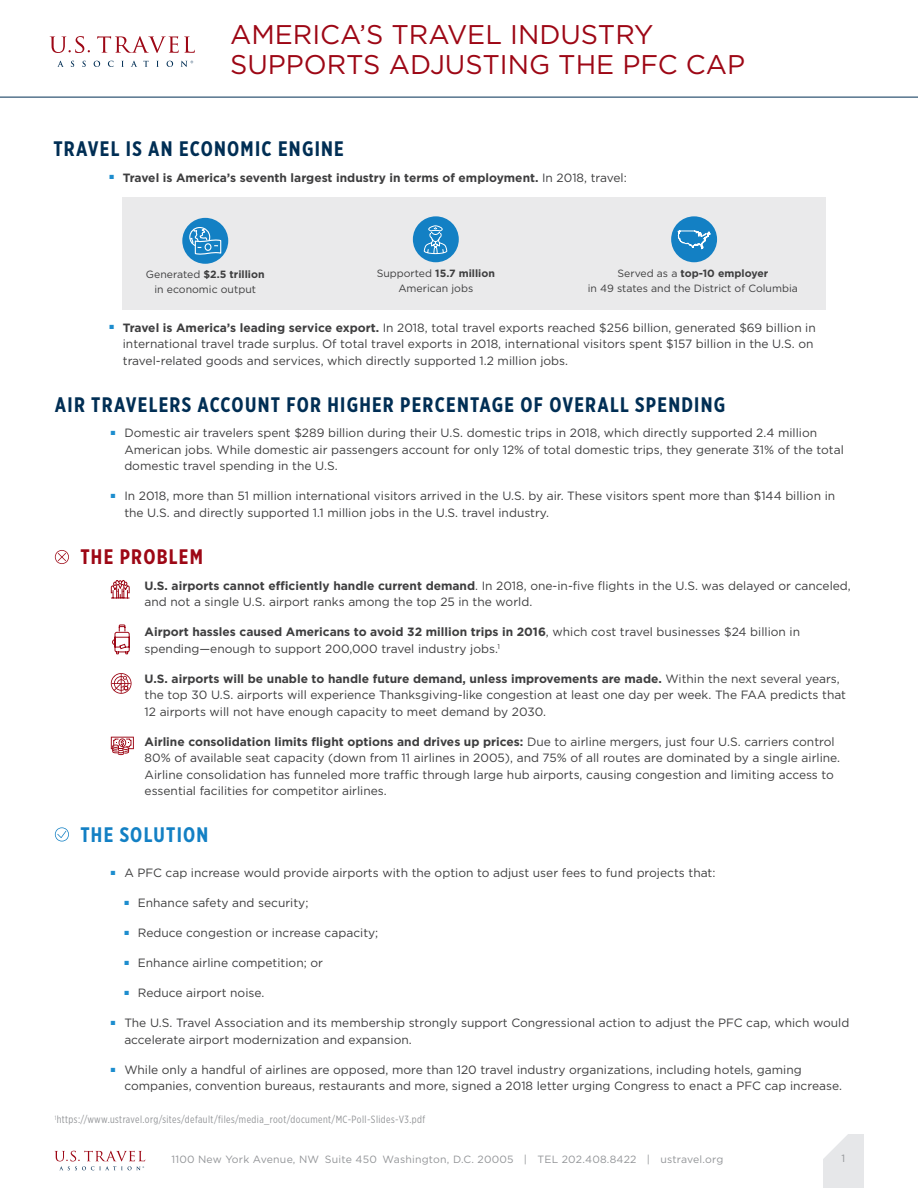
<style>
.page{position:relative;width:918px;height:1188px;background:#fff}
.page>*{position:absolute;margin:0;border:0;box-sizing:border-box;transform-origin:0 0}
.t1{font:27px/30px "Gotham";color:#9d0715}
.subhead{font:700 21px "Gotham X Narrow";letter-spacing:.06em;color:#002e54}
.subhead-2{font:700 21px "Gotham X Narrow";letter-spacing:.06em;color:#1380c4}
.subhead-3{font:700 21px "Gotham X Narrow";letter-spacing:.06em;color:#9d0715}
.Bullets{font:12px/16.5px "Gotham";color:#3e3e3f}
.t2{font:700 12px "Gotham";color:#3e3e3f}
.Bullets-2{font:10.5px/15px "Gotham";color:#3e3e3f;text-align:center}
.t3{font:10.5px "Gotham X Narrow";letter-spacing:.04em;color:#939598}
.t4{font:10.5px "Gotham";letter-spacing:.02em;color:#939598}
.s1{font-weight:400}
.s2{font-weight:700}
</style>
<div class="page">
<div style="left:823px;top:1134px;width:40px;height:54px;background:#e6e7e9"></div>
<svg style="left:55px;top:1151px;width:90px;height:19px"></svg>
<svg style="left:823px;top:1134px;width:25px;height:25px"></svg>
<hr style="left:0;top:97px;width:918px;height:1px;background:#002e54">
<svg style="left:50px;top:36px;width:145px;height:17px"></svg>
<svg style="left:57px;top:61px;width:7px;height:6px"></svg>
<svg style="left:71px;top:61px;width:3px;height:6px"></svg>
<svg style="left:82px;top:61px;width:4px;height:6px"></svg>
<svg style="left:94px;top:61px;width:6px;height:6px"></svg>
<svg style="left:108px;top:61px;width:5px;height:6px"></svg>
<svg style="left:121px;top:61px;width:3px;height:6px"></svg>
<svg style="left:131px;top:61px;width:6px;height:6px"></svg>
<svg style="left:143px;top:61px;width:6px;height:6px"></svg>
<svg style="left:167px;top:61px;width:6px;height:6px"></svg>
<svg style="left:181px;top:61px;width:12px;height:6px"></svg>
<div style="left:122px;top:198px;width:704px;height:112px;background:#eaeaeb"></div>
<svg style="left:55px;top:827px;width:14px;height:15px"></svg>
<svg style="left:55px;top:550px;width:14px;height:14px"></svg>
<div style="left:182px;top:218px;width:46px;height:46px;background:#1380c4;border-radius:50%"></div>
<svg style="left:189px;top:227px;width:33px;height:28px"></svg>
<div style="left:413px;top:216px;width:46px;height:46px;background:#1380c4;border-radius:50%"></div>
<svg style="left:424px;top:225px;width:24px;height:35px"></svg>
<div style="left:671px;top:216px;width:46px;height:46px;background:#1380c4;border-radius:50%"></div>
<svg style="left:678px;top:230px;width:33px;height:20px"></svg>
<svg style="left:110px;top:580px;width:20px;height:19px"></svg>
<svg style="left:112px;top:624px;width:18px;height:31px"></svg>
<svg style="left:111px;top:673px;width:21px;height:21px"></svg>
<svg style="left:111px;top:737px;width:23px;height:18px"></svg>
<h1 class="t1" style="left:230px;top:19px;width:517px">AMERICA’S TRAVEL INDUSTRY<br>SUPPORTS ADJUSTING THE PFC CAP</h1>
<p class="subhead" style="left:53px;top:136px;width:292px">TRAVEL IS AN ECONOMIC ENGINE</p>
<p class="t2" style="left:109px;top:169px;width:519px"><sup>■</sup> Travel is America’s seventh largest industry in terms of employment. <span class="s1">In 2018, travel:</span></p>
<p class="Bullets-2" style="left:146px;top:267px;width:120px">Generated <span class="s2">$2.5 trillion </span>in economic output</p>
<p class="Bullets-2" style="left:377px;top:266px;width:120px">Supported <span class="s2">15.7 million<br></span>American jobs</p>
<p class="Bullets-2" style="left:588px;top:266px;width:212px">Served as a <span class="s2">top-10 employer<br></span>in 49 states and the District of Columbia</p>
<p class="Bullets" style="left:123px;top:319px;width:695px;text-indent:-14px"><sup>■</sup> <span class="s2">Travel is America’s leading service export.</span> In 2018, total travel exports reached $256 billion, generated $69 billion in international travel trade surplus. Of total travel exports in 2018, international visitors spent $157 billion in the U.S. on travel-related goods and services, which directly supported 1.2 million jobs.</p>
<p class="subhead" style="left:55px;top:392px;width:672px">AIR TRAVELERS ACCOUNT FOR HIGHER PERCENTAGE OF OVERALL SPENDING</p>
<p class="Bullets" style="left:124px;top:425px;width:721px;text-indent:-14px"><sup>■</sup> Domestic air travelers spent $289 billion during their U.S. domestic trips in 2018, which directly supported 2.4 million<br>American jobs. While domestic air passengers account for only 12% of total domestic trips, they generate 31% of the total domestic travel spending in the U.S.</p>
<p class="Bullets" style="left:124px;top:488px;width:712px;text-indent:-14px"><sup>■</sup> In 2018, more than 51 million international visitors arrived in the U.S. by air. These visitors spent more than $144 billion in the U.S. and directly supported 1.1 million jobs in the U.S. travel industry.</p>
<p class="subhead-3" style="left:80px;top:544px;width:124px">THE PROBLEM</p>
<p class="Bullets" style="left:145px;top:577px;width:708px"><span class="s2">U.S. airports cannot efficiently handle current demand</span>. In 2018, one-in-five flights in the U.S. was delayed or canceled, and not a single U.S. airport ranks among the top 25 in the world.</p>
<p class="Bullets" style="left:145px;top:623px;width:657px"><span class="s2">Airport hassles caused Americans to avoid 32 million trips in 2016</span>, which cost travel businesses $24 billion in spending—enough to support 200,000 travel industry jobs.<sup>1</sup></p>
<p class="Bullets" style="left:145px;top:670px;width:703px"><span class="s2">U.S. airports will be unable to handle future demand, unless improvements are made.</span> Within the next several years, the top 30 U.S. airports will experience Thanksgiving-like congestion at least one day per week. The FAA predicts that<br>12 airports will not have enough capacity to meet demand by 2030.</p>
<p class="Bullets" style="left:145px;top:733px;width:697px"><span class="s2">Airline consolidation limits flight options and drives up prices:</span> Due to airline mergers, just four U.S. carriers control 80% of available seat capacity (down from 11 airlines in 2005), and 75% of all routes are dominated by a single airline.<br>Airline consolidation has funneled more traffic through large hub airports, causing congestion and limiting access to essential facilities for competitor airlines.</p>
<p class="subhead-2" style="left:80px;top:821px;width:129px">THE SOLUTION</p>
<p class="Bullets" style="left:111px;top:865px;width:606px"><sup>■</sup> A PFC cap increase would provide airports with the option to adjust user fees to fund projects that:</p>
<p class="Bullets" style="left:124px;top:895px;width:186px"><sup>■</sup> Enhance safety and security;</p>
<p class="Bullets" style="left:124px;top:925px;width:256px"><sup>■</sup> Reduce congestion or increase capacity;</p>
<p class="Bullets" style="left:124px;top:955px;width:200px"><sup>■</sup> Enhance airline competition; or</p>
<p class="Bullets" style="left:124px;top:985px;width:142px"><sup>■</sup> Reduce airport noise.</p>
<p class="Bullets" style="left:124px;top:1015px;width:727px;text-indent:-14px"><sup>■</sup> The U.S. Travel Association and its membership strongly support Congressional action to adjust the PFC cap, which would accelerate airport modernization and expansion.</p>
<p class="Bullets" style="left:124px;top:1061px;width:719px;text-indent:-14px"><sup>■</sup> While only a handful of airlines are opposed, more than 120 travel industry organizations, including hotels, gaming companies, convention bureaus, restaurants and more, signed a 2018 letter urging Congress to enact a PFC cap increase.</p>
<p class="t3" style="left:55px;top:1114px;width:372px"><sup>1</sup>https://www.ustravel.org/sites/default/files/media_root/document/MC-Poll-Slides-V3.pdf</p>
<p class="t4" style="left:171px;top:1153px;width:553px">1100 New York Avenue, NW Suite 450 Washington, D.C. 20005 | TEL 202.408.8422 | ustravel.org</p>
<p class="t4" style="left:842px;top:1151px;width:5px">1</p>
</div>
